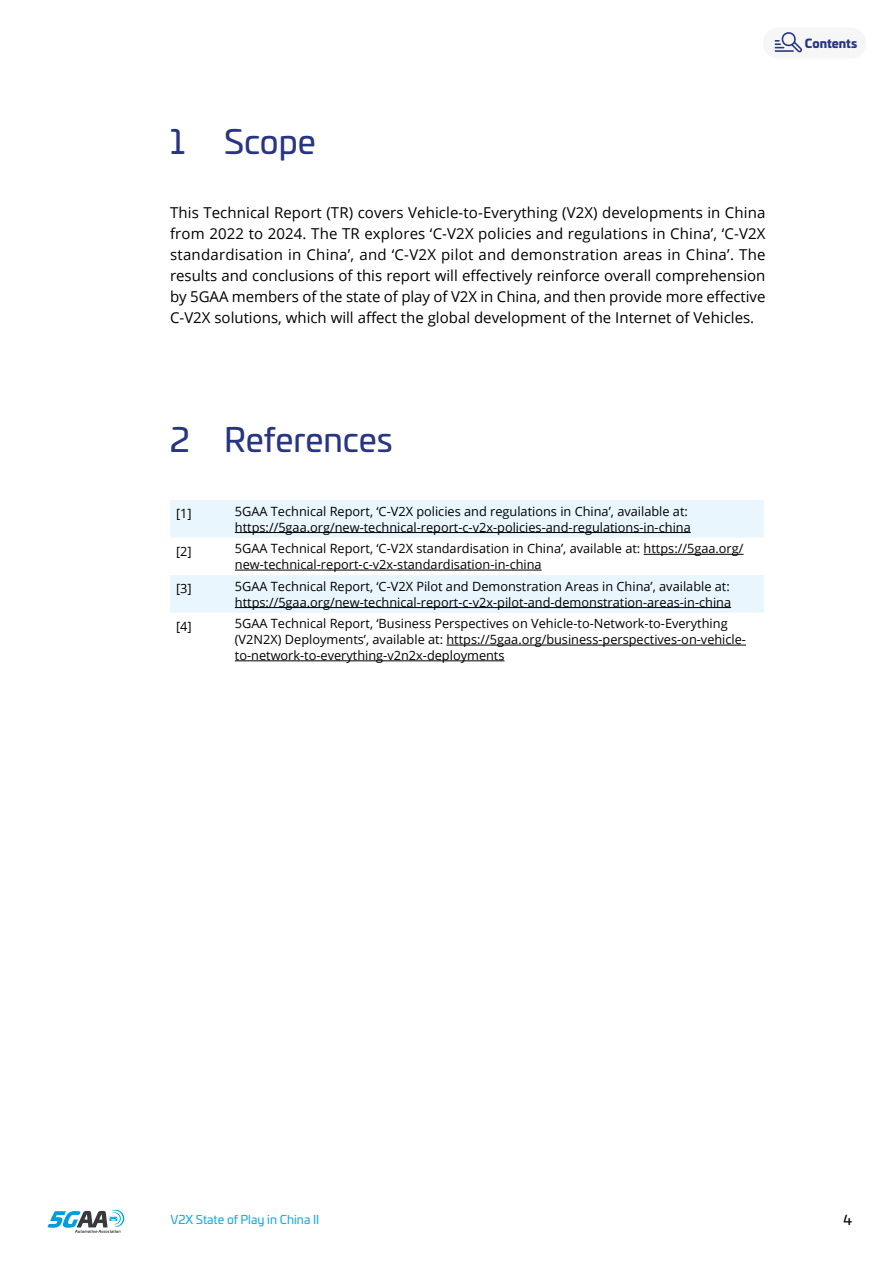
<style>
.page{position:relative;width:893px;height:1263px;background:#fff}
.page>*{position:absolute;margin:0;border:0;box-sizing:border-box;transform-origin:0 0}
.t1{font:33px "Univia Pro";color:#283583}
.t2{font:15px/21px "Open Sans";color:#000;text-align:justify}
.t3{font:13.5px "Univia Pro";color:#000}
.t4{font:12.75px/15.8px "Open Sans";color:#000}
.t5{font:12px "Univia Pro";color:#1eace1}
.t6{font:900 12px "Univia Pro";color:#283583}
</style>
<div class="page">
<svg style="left:48px;top:1209px;width:77px;height:24px"></svg>
<div style="left:763px;top:28px;width:103px;height:30px;background:#f6f6f6;border-radius:15px"></div>
<svg style="left:775px;top:32px;width:27px;height:21px"></svg>
<svg style="left:170px;top:500px;width:594px;height:113px;fill:#eaf6fe"></svg>
<hr style="left:235px;top:532px;width:456px;height:1px;background:#000">
<hr style="left:644px;top:554px;width:99px;height:1px;background:#000">
<hr style="left:235px;top:570px;width:307px;height:1px;background:#000">
<hr style="left:235px;top:607px;width:496px;height:1px;background:#000">
<hr style="left:446px;top:645px;width:300px;height:1px;background:#000">
<hr style="left:235px;top:660px;width:269px;height:1px;background:#000">
<h1 class="t1" style="left:170px;top:117px;width:147px">1 Scope</h1>
<p class="t2" style="left:170px;top:201px;width:597px">This Technical Report (TR) covers Vehicle-to-Everything (V2X) developments in China from 2022 to 2024. The TR explores ‘C-V2X policies and regulations in China’, ‘C-V2X standardisation in China’, and ‘C-V2X pilot and demonstration areas in China’. The results and conclusions of this report will effectively reinforce overall comprehension by 5GAA members of the state of play of V2X in China, and then provide more effective C-V2X solutions, which will affect the global development of the Internet of Vehicles.</p>
<p class="t6" style="left:805px;top:33px;width:54px">Contents</p>
<h1 class="t1" style="left:170px;top:415px;width:224px">2 References</h1>
<p class="t4" style="left:176px;top:505px;width:17px">[1]</p>
<p class="t4" style="left:235px;top:503px;width:457px">5GAA Technical Report, ‘C-V2X policies and regulations in China’, available at: https://5gaa.org/new-technical-report-c-v2x-policies-and-regulations-in-china</p>
<p class="t4" style="left:176px;top:543px;width:17px">[2]</p>
<p class="t4" style="left:235px;top:540px;width:510px">5GAA Technical Report, ‘C-V2X standardisation in China’, available at: https://5gaa.org/ new-technical-report-c-v2x-standardisation-in-china</p>
<p class="t4" style="left:176px;top:580px;width:17px">[3]</p>
<p class="t4" style="left:235px;top:578px;width:498px">5GAA Technical Report, ‘C-V2X Pilot and Demonstration Areas in China’, available at: https://5gaa.org/new-technical-report-c-v2x-pilot-and-demonstration-areas-in-china</p>
<p class="t4" style="left:176px;top:618px;width:17px">[4]</p>
<p class="t4" style="left:235px;top:615px;width:513px">5GAA Technical Report, ‘Business Perspectives on Vehicle-to-Network-to-Everything (V2N2X) Deployments’, available at: https://5gaa.org/business-perspectives-on-vehicle&shy;to-network-to-everything-v2n2x-deployments</p>
<p class="t5" style="left:170px;top:1211px;width:151px">V2X State of Play in China II</p>
<p class="t3" style="left:844px;top:1210px;width:10px">4</p>
</div>
